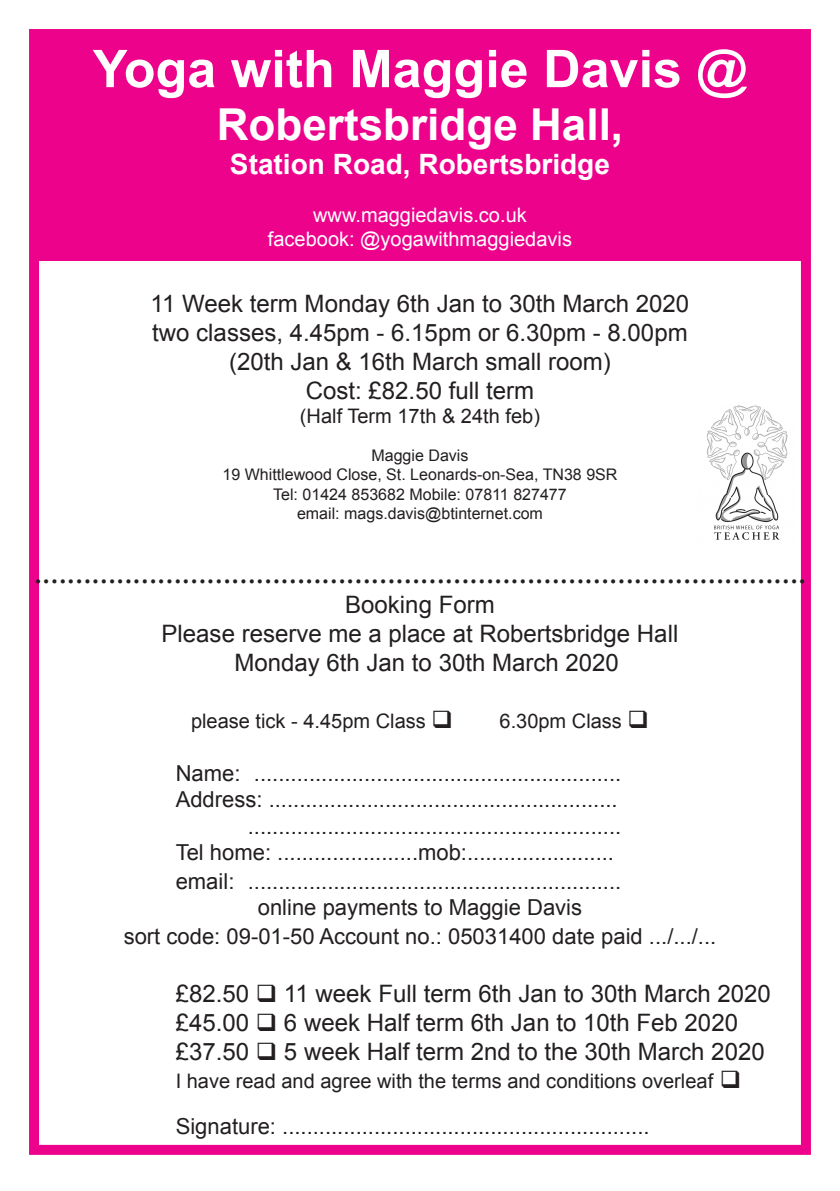
<style>
.page{position:relative;width:840px;height:1191px;background:#fff}
.page>*{position:absolute;margin:0;border:0;box-sizing:border-box;transform-origin:0 0}
.t1{font:700 52px "Arial";color:#fff}
.t2{font:700 44px "Arial";color:#fff}
.t3{font:36px "Minion Pro";color:#231f20}
.t4{font:700 28px "Arial";color:#fff}
.t5{font:24px "Arial";color:#231f20}
.t6{font:22px "Arial";color:#231f20}
.t7{font:20px "Arial";color:#231f20}
.t8{font:20px "Arial";color:#fff}
.t9{font:16px "Arial";color:#231f20}
</style>
<div class="page">
<div style="left:29px;top:29px;width:781px;height:1125px;border:10px solid #ed028c"></div>
<div style="left:34px;top:34px;width:771px;height:227px;background:#ed028c"></div>
<img style="left:706px;top:405px;width:82px;height:135px">
<p class="t1" style="left:93px;top:34px;width:655px">Yoga with Maggie Davis @</p>
<p class="t2" style="left:217px;top:95px;width:407px">Robertsbridge Hall,</p>
<p class="t4" style="left:230px;top:145px;width:381px">Station Road, Robertsbridge</p>
<p class="t8" style="left:313px;top:201px;width:215px">www.maggiedavis.co.uk</p>
<p class="t8" style="left:268px;top:225px;width:305px">facebook: @yogawithmaggiedavis</p>
<p class="t5" style="left:150px;top:288px;width:540px">11 Week term Monday 6th Jan to 30th March 2020</p>
<p class="t5" style="left:152px;top:317px;width:536px">two classes, 4.45pm - 6.15pm or 6.30pm - 8.00pm</p>
<p class="t5" style="left:229px;top:346px;width:383px">(20th Jan &amp; 16th March small room)</p>
<p class="t5" style="left:305px;top:375px;width:230px">Cost: £82.50 full term</p>
<p class="t7" style="left:300px;top:403px;width:241px">(Half Term 17th &amp; 24th feb)</p>
<p class="t9" style="left:371px;top:445px;width:98px">Maggie Davis</p>
<p class="t9" style="left:222px;top:464px;width:396px">19 Whittlewood Close, St. Leonards-on-Sea, TN38 9SR</p>
<p class="t9" style="left:273px;top:483px;width:295px">Tel: 01424 853682 Mobile: 07811 827477</p>
<p class="t9" style="left:297px;top:503px;width:247px">email: mags.davis@btinternet.com</p>
<p class="t3" style="left:34px;top:548px;width:773px">..............................................................................................</p>
<p class="t5" style="left:345px;top:589px;width:151px">Booking Form</p>
<p class="t5" style="left:161px;top:617px;width:518px">Please reserve me a place at Robertsbridge Hall</p>
<p class="t5" style="left:234px;top:646px;width:386px">Monday 6th Jan to 30th March 2020</p>
<p class="t7" style="left:191px;top:708px;width:263px">please tick - 4.45pm Class ❑</p>
<p class="t7" style="left:499px;top:708px;width:151px">6.30pm Class ❑</p>
<p class="t6" style="left:176px;top:759px;width:447px">Name: ............................................................</p>
<p class="t6" style="left:176px;top:785px;width:443px">Address: .........................................................</p>
<p class="t6" style="left:248px;top:811px;width:375px">.............................................................</p>
<p class="t6" style="left:176px;top:838px;width:439px">Tel home: .......................mob:........................</p>
<p class="t6" style="left:176px;top:867px;width:447px">email: .............................................................</p>
<p class="t6" style="left:257px;top:893px;width:326px">online payments to Maggie Davis</p>
<p class="t6" style="left:124px;top:922px;width:593px">sort code: 09-01-50 Account no.: 05031400 date paid .../.../...</p>
<p class="t5" style="left:176px;top:977px;width:596px">£82.50 ❑ 11 week Full term 6th Jan to 30th March 2020</p>
<p class="t5" style="left:176px;top:1006px;width:563px">£45.00 ❑ 6 week Half term 6th Jan to 10th Feb 2020</p>
<p class="t5" style="left:176px;top:1035px;width:590px">£37.50 ❑ 5 week Half term 2nd to the 30th March 2020</p>
<p class="t7" style="left:176px;top:1068px;width:567px">I have read and agree with the terms and conditions overleaf ❑</p>
<p class="t6" style="left:176px;top:1111px;width:475px">Signature: ............................................................</p>
</div>
